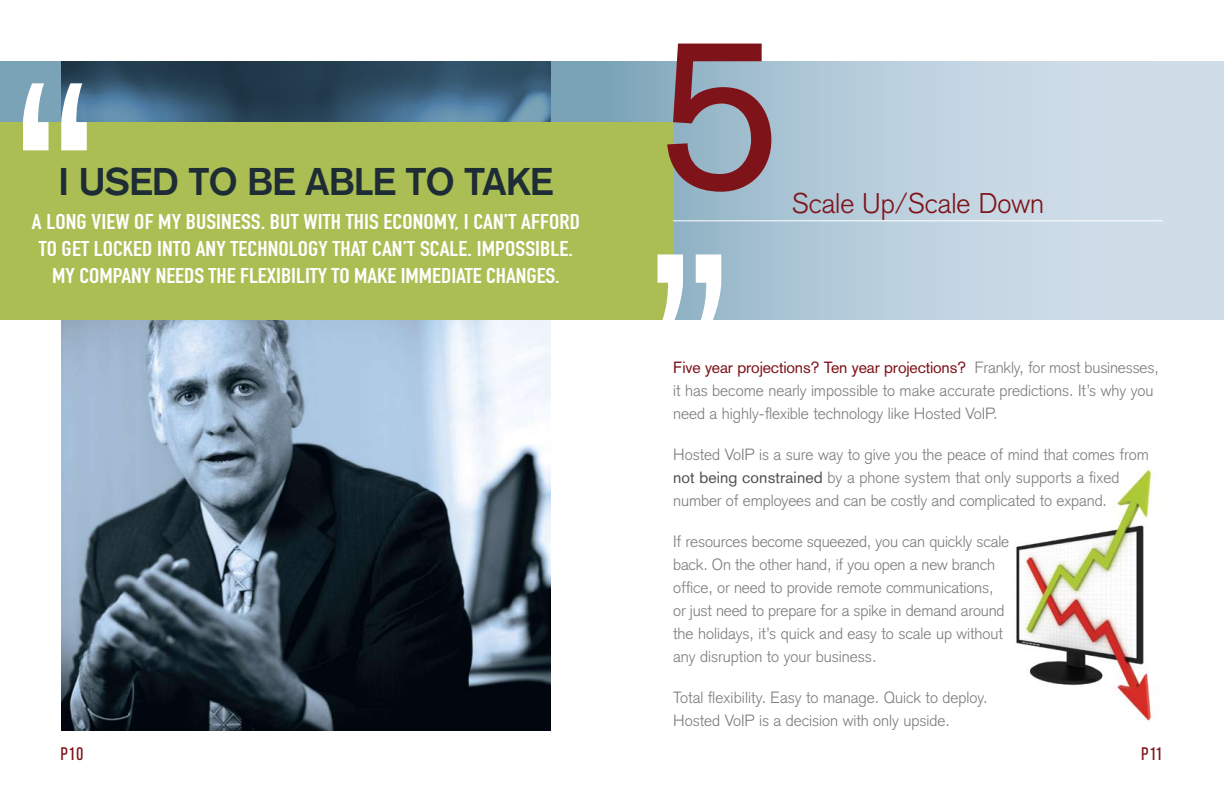
<style>
.page{position:relative;width:1224px;height:792px;background:#fff}
.page>*{position:absolute;margin:0;border:0;box-sizing:border-box;transform-origin:0 0}
.t1{font:216px "Akzidenz Grotesk";color:#7e141a}
.t2{font:700 38px "Akzidenz Grotesk";color:#1d2c35}
.t3{font:300 28px "Akzidenz Grotesk";color:#7e141a}
.t4{font:21.1px "DIN Engschrift";letter-spacing:.005em;color:#fff;scale:1.14 1}
.t5{font:condensed 18px "Akzidenz Grotesk BE";letter-spacing:.05em;color:#7e141a}
.t6{font:300 16px/23px "Akzidenz Grotesk";color:#7d7d7e}
.s1{font-weight:400;color:#7e141a}
.s2{font-weight:400;color:#515253}
</style>
<div class="page">
<img style="left:1016px;top:466px;width:136px;height:255px">
<img style="left:61px;top:320px;width:490px;height:411px">
<svg style="left:0;top:61px;width:612px;height:61px"></svg>
<svg style="left:612px;top:61px;width:612px;height:259px"></svg>
<div style="left:0;top:122px;width:673px;height:198px;background:#aabe54"></div>
<svg style="left:23px;top:83px;width:64px;height:67px"></svg>
<svg style="left:657px;top:254px;width:64px;height:66px"></svg>
<hr style="left:673px;top:220px;width:490px;height:1px;background:#fff">
<h2 class="t2" style="left:58px;top:159px;width:46px">I USED</h2>
<h2 class="t2" style="left:189px;top:159px;width:141px">TOBEABLE</h2>
<h2 class="t2" style="left:406px;top:159px;width:146px">TO TAKE</h2>
<h3 class="t4" style="left:32px;top:209px;width:62px">A LONG VIEW</h3>
<h3 class="t4" style="left:134px;top:209px;width:55px">OF MY BUSINESS</h3>
<h3 class="t4" style="left:261px;top:209px;width:47px">. BUT WITH</h3>
<h3 class="t4" style="left:346px;top:209px;width:61px">THIS ECONOMY</h3>
<h3 class="t4" style="left:455px;top:209px;width:109px">, I CAN’T AFFORD</h3>
<h3 class="t4" style="left:39px;top:236px;width:112px">TO GET LOCKED INTO</h3>
<h3 class="t4" style="left:196px;top:236px;width:261px">ANY TECHNO LOGY THAT CAN’T SCALE. IMPOSSIB</h3>
<h3 class="t4" style="left:551px;top:236px;width:21px">LE.</h3>
<h3 class="t4" style="left:52px;top:263px;width:43px">MY COMPANY</h3>
<h3 class="t4" style="left:156px;top:263px;width:10px">NEEDS</h3>
<h3 class="t4" style="left:209px;top:263px;width:138px">THE FLEXIBI LITY TO MAKE</h3>
<h3 class="t4" style="left:401px;top:263px;width:9px">IMMEDIATE</h3>
<h3 class="t4" style="left:486px;top:263px;width:66px">CHANGES.</h3>
<h1 class="t1" style="left:659px;top:-12px;width:122px">5</h1>
<h3 class="t3" style="left:792px;top:187px;width:254px">Scale Up/Scale Down</h3>
<p class="t6" style="left:673px;top:356px;width:487px"><span class="s1">Five year projections? Ten year projections?</span> Frankly, for most businesses, it has become nearly impossible to make accurate predictions. It’s why you need a highly-flexible technology like Hosted VoIP.</p>
<p class="t6" style="left:673px;top:443px;width:477px">Hosted VoIP is a sure way to give you the peace of mind that comes from <span class="s2">not being constrained</span> by a phone system that only supports a fixed number of employees and can be costly and complicated to expand.</p>
<p class="t6" style="left:673px;top:530px;width:338px">If resources become squeezed, you can quickly scale back. On the other hand, if you open a new branch office, or need to provide remote communications, or just need to prepare for a spike in demand around the holidays, it’s quick and easy to scale up without any disruption to your business.</p>
<p class="t6" style="left:673px;top:686px;width:316px">Total flexibility. Easy to manage. Quick to deploy.<br>Hosted VoIP is a decision with only upside.</p>
<p class="t5" style="left:60px;top:744px;width:24px">P10</p>
<p class="t5" style="left:1141px;top:744px;width:23px">P11</p>
</div>
